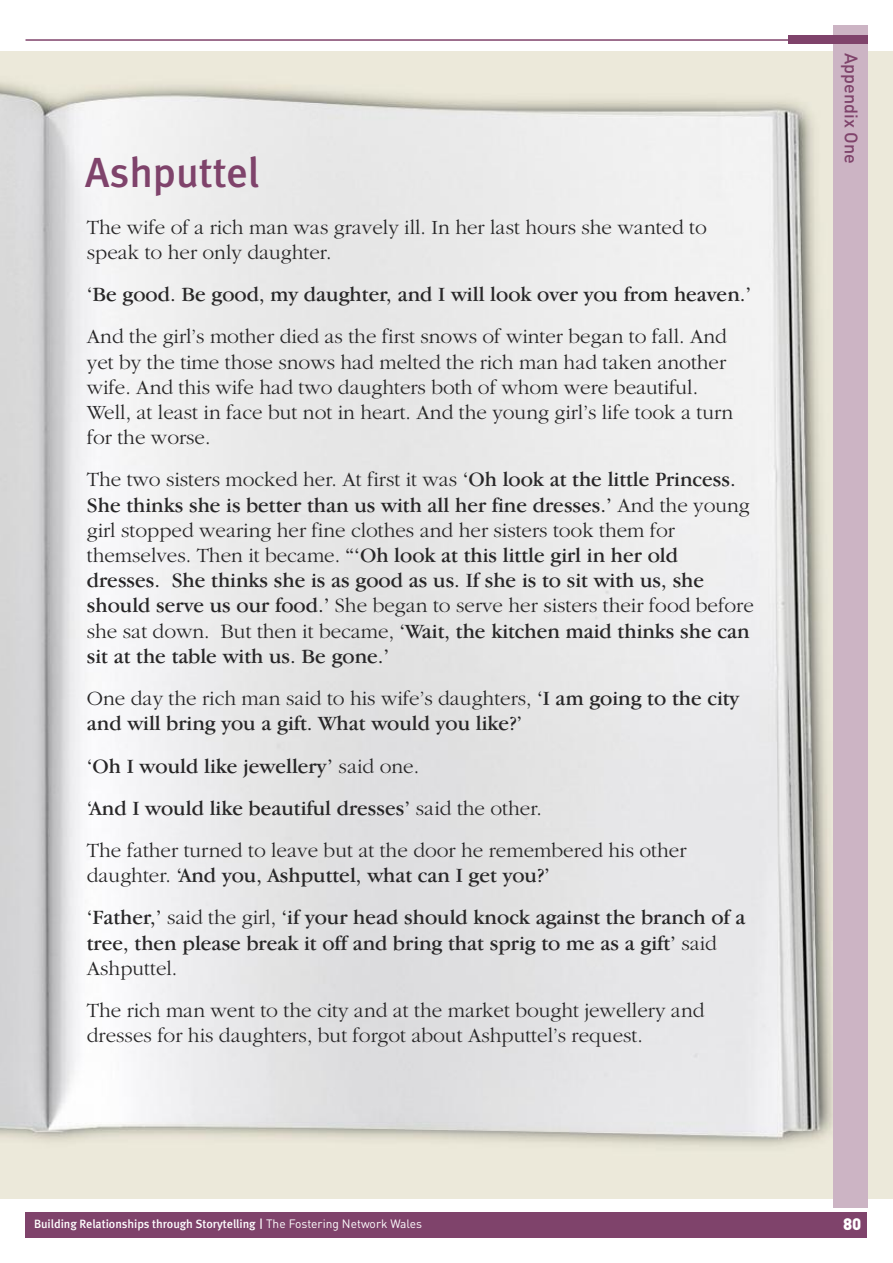
<style>
.page{position:relative;width:893px;height:1263px;background:#fff}
.page>*{position:absolute;margin:0;border:0;box-sizing:border-box;transform-origin:0 0}
.t1{font:500 42px "Meta";color:#7f436b}
.t2{font:300 21px/25.2px "Garamond";color:#272627}
.t3{font:21px/42.2px "Garamond IT Cby BT";color:#272627}
.t4{font:500 18px "DIN";color:#7f436b}
.t5{font:900 16.5px "DIN";color:#fff}
.t6{font:500 12px "Meta";color:#fff}
.s1{font-family:"Garamond IT Cby BT";font-weight:400}
.s2{font-family:"Garamond";font-weight:300}
.s3{font-family:"DIN"}
.s4{font-family:"DIN";font-weight:400}
</style>
<div class="page">
<img style="left:0;top:51px;width:893px;height:1147px">
<div style="left:26px;top:1212px;width:841px;height:25px;background:#7f436b"></div>
<div style="left:833px;top:26px;width:34px;height:1182px;background:#ccb4c4"></div>
<div style="left:788px;top:35px;width:79px;height:9px;background:#7f436b"></div>
<hr style="left:26px;top:39px;width:841px;height:2px;background:#7f436b">
<h1 class="t1" style="left:85px;top:157px;width:176px">Ashputtel</h1>
<p class="t2" style="left:87px;top:214px;width:622px">The wife of a rich man was gravely ill. In her last hours she wanted to speak to her only daughter.</p>
<p class="t3" style="left:87px;top:275px;width:666px">‘Be good. Be good, my daughter, and I will look over you from heaven.’</p>
<p class="t2" style="left:87px;top:324px;width:648px">And the girl’s mother died as the first snows of winter began to fall. And yet by the time those snows had melted the rich man had taken another wife. And this wife had two daughters both of whom were beautiful.<br>Well, at least in face but not in heart. And the young girl’s life took a turn for the worse.</p>
<p class="t2" style="left:87px;top:467px;width:650px">The two sisters mocked her. At first it was <span class="s1">‘Oh look at the little Princess.</span></p>
<p class="t3" style="left:87px;top:486px;width:665px">She thinks she is better than us with all her fine dresses.’ <span class="s2">And the young</span></p>
<p class="t2" style="left:87px;top:517px;width:590px">girl stopped wearing her fine clothes and her sisters took them for</p>
<p class="t3" style="left:87px;top:544px;width:619px;line-height:25.2px"><span class="s2">themselves. Then it became.</span> “‘Oh look at this little girl in her old dresses. She thinks she is as good as us. If she is to sit with us, she</p>
<p class="t2" style="left:87px;top:593px;width:668px"><span class="s1">should serve us our food.’</span> She began to serve her sisters their food before</p>
<p class="t3" style="left:87px;top:620px;width:664px;line-height:25.2px"><span class="s2">she sat down. But then it became,</span> ‘Wait, the kitchen maid thinks she can sit at the table with us. Be gone.’</p>
<p class="t2" style="left:87px;top:685px;width:654px">One day the rich man said to his wife’s daughters, <span class="s1">‘I am going to the city</span></p>
<p class="t3" style="left:87px;top:704px;width:457px">and will bring you a gift. What would you like?’ ‘Oh I would like jewellery’ <span class="s2">said one.<br></span>‘And I would like beautiful dresses’ <span class="s2">said the other.</span></p>
<p class="t2" style="left:87px;top:837px;width:601px">The father turned to leave but at the door he remembered his other</p>
<p class="t3" style="left:87px;top:856px;width:660px"><span class="s2">daughter.</span> ‘And you, Ashputtel, what can I get you?’<br>‘Father,’ <span class="s2">said the girl,</span> ‘if your head should knock against the branch of a</p>
<p class="t3" style="left:87px;top:923px;width:632px">tree, then please break it off and bring that sprig to me as a gift’ <span class="s2">said</span></p>
<p class="t2" style="left:87px;top:946px;width:619px;line-height:42.2px">Ashputtel.<br>The rich man went to the city and at the market bought jewellery and</p>
<p class="t2" style="left:87px;top:1022px;width:558px">dresses for his daughters, but forgot about Ashputtel’s request.</p>
<p class="t4" style="left:861px;top:53px;width:112px;rotate:90deg">Appendix One</p>
<p class="t6" style="left:34px;top:1219px;width:390px">Building Relationships through Storytelling <span class="s3">|</span> <span class="s4">The Fostering Network Wales</span></p>
<p class="t5" style="left:843px;top:1214px;width:20px">80</p>
</div>
